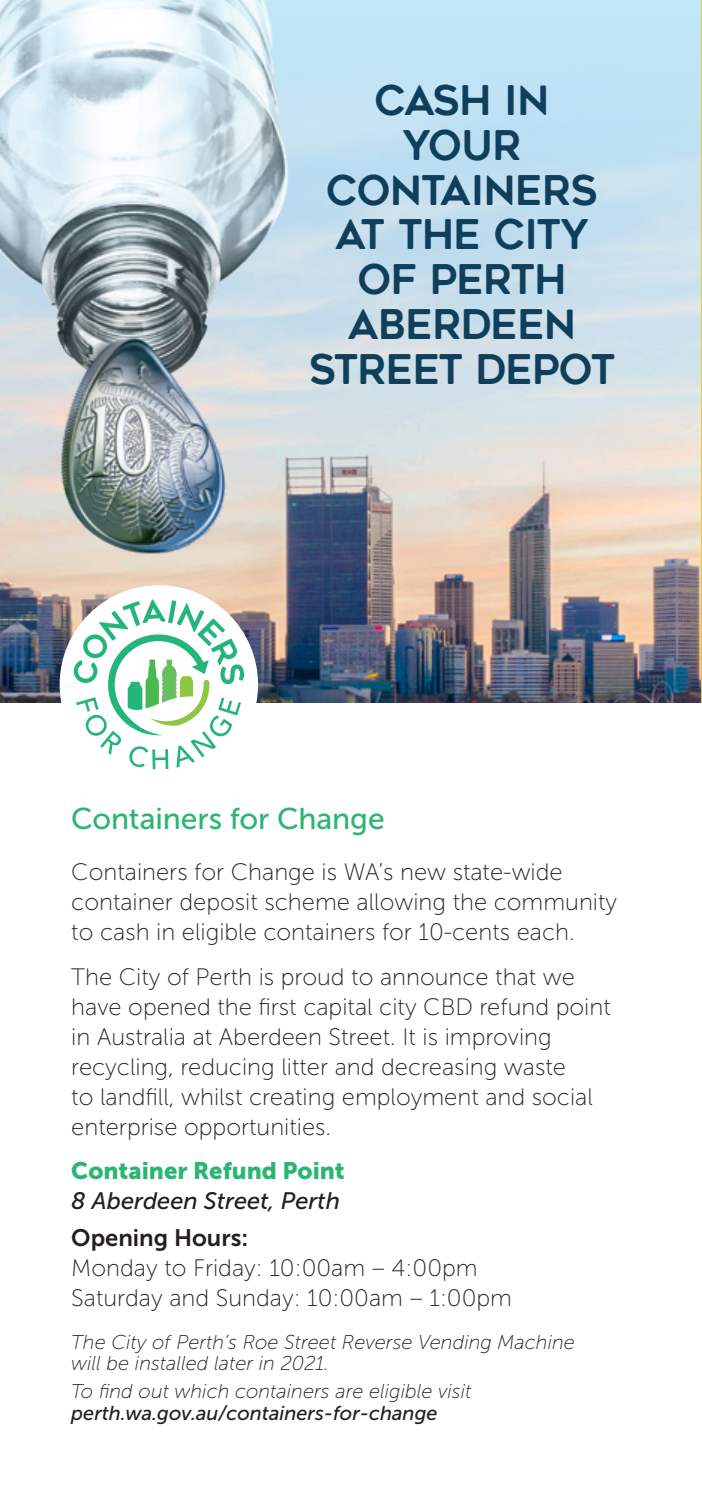
<style>
.page{position:relative;width:702px;height:1489px;background:#fff}
.page>*{position:absolute;margin:0;border:0;box-sizing:border-box;transform-origin:0 0}
.Dates{font:40.75px/44.8px "Geometos Rounded";letter-spacing:-.01em;color:#0f3f5b;text-align:center}
.t1{font:30px "Museo Sans 500";letter-spacing:-.005em;color:#2bb572}
.Dates-2{font:23.75px/30px "Museo Sans 100";color:#231f20}
.Dates-3{font:italic 23.75px/30px "Museo Sans 500";color:#231f20}
.Dates-4{font:23.75px "Museo Sans 700";color:#231f20}
.Dates-5{font:italic 20px/21.2px "Museo Sans 100";color:#231f20}
.s1{font-family:"Museo Sans 900";font-style:normal;color:#2bb572}
.s2{font-family:"Museo Sans 500"}
</style>
<div class="page">
<img style="left:0;top:532px;width:701px;height:170px">
<svg style="left:359px;top:0;width:342px;height:532px;background:#cbdfe8"></svg>
<hr style="left:701px;top:0;width:1px;height:702px;background:#e5ca39">
<img style="left:0;top:0;width:359px;height:622px">
<div style="left:60px;top:585px;width:198px;height:198px;background:#fff;border-radius:50%"></div>
<svg style="left:74px;top:599px;width:170px;height:170px"></svg>
<p class="Dates" style="left:374px;top:78px;width:176px">CASH IN<br>YOUR</p>
<p class="Dates" style="left:326px;top:168px;width:273px">CONTAINERS</p>
<p class="Dates" style="left:335px;top:212px;width:255px">AT THE CITY<br>OF PERTH</p>
<p class="Dates" style="left:348px;top:302px;width:230px">ABERDEEN</p>
<p class="Dates" style="left:309px;top:347px;width:308px">STREET DEPOT</p>
<h1 class="t1" style="left:71px;top:802px;width:315px">Containers for Change</h1>
<p class="Dates-2" style="left:71px;top:857px;width:547px">Containers for Change is WA’s new state-wide container deposit scheme allowing the community to cash in eligible containers for 10-cents each.</p>
<p class="Dates-2" style="left:71px;top:961px;width:541px">The City of Perth is proud to announce that we have opened the first capital city CBD refund point in Australia at Aberdeen Street. It is improving recycling, reducing litter and decreasing waste<br>to landfill, whilst creating employment and social enterprise opportunities.</p>
<p class="Dates-3" style="left:71px;top:1155px;width:275px"><span class="s1">Container Refund Point<br></span>8 Aberdeen Street, Perth</p>
<p class="Dates-4" style="left:71px;top:1224px;width:178px">Opening Hours:</p>
<p class="Dates-2" style="left:71px;top:1253px;width:408px">Monday to Friday: 10:00am – 4:00pm</p>
<p class="Dates-2" style="left:71px;top:1283px;width:442px">Saturday and Sunday: 10:00am – 1:00pm</p>
<p class="Dates-5" style="left:71px;top:1331px;width:505px">The City of Perth’s Roe Street Reverse Vending Machine will be installed later in 2021.</p>
<p class="Dates-5" style="left:71px;top:1380px;width:401px">To find out which containers are eligible visit <span class="s2">perth.wa.gov.au/containers-for-change</span></p>
</div>
